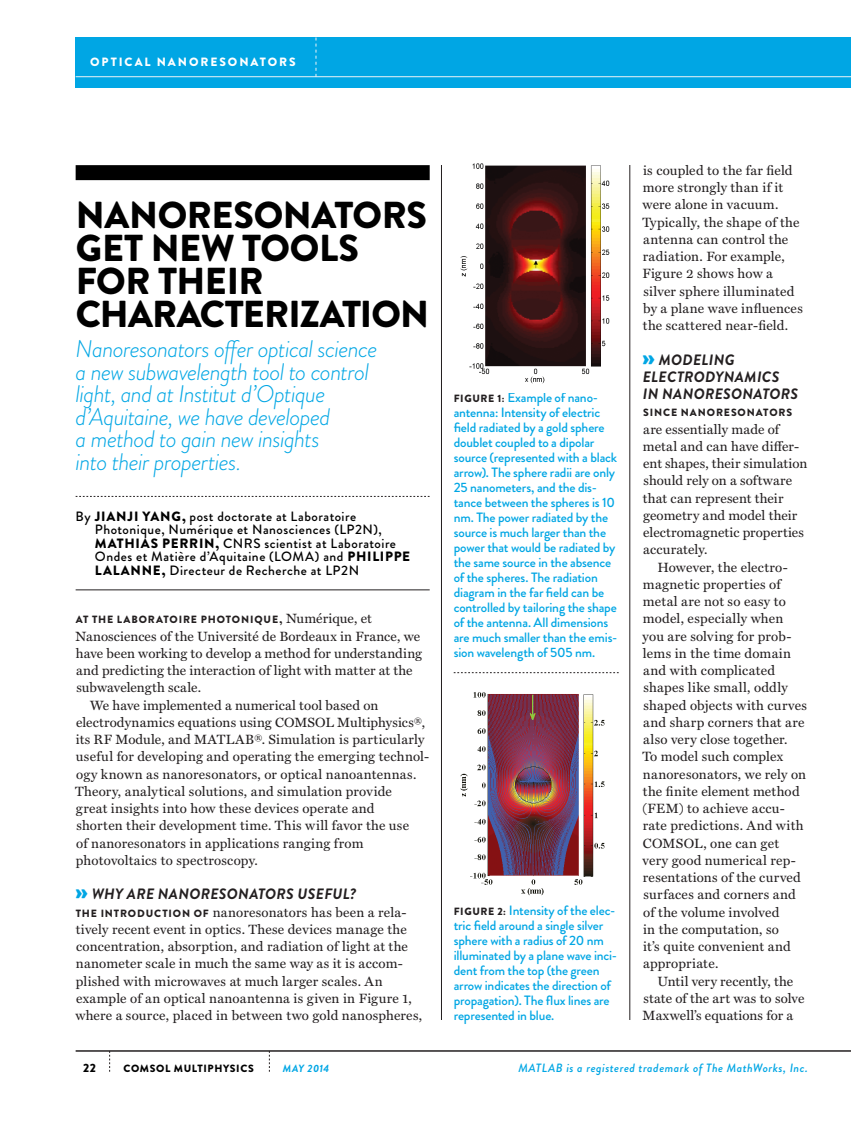
<style>
.page{position:relative;width:851px;height:1134px;background:#fff}
.page>*{position:absolute;margin:0;border:0;box-sizing:border-box;transform-origin:0 0}
._0Normal-left{font:900 37.5px/33px "Brandon Grotesque";letter-spacing:-.01em;color:#000}
._0Normal-left-2{font:italic 300 24px/22.5px "Brandon Grotesque";letter-spacing:-.025em;color:#00a6e4}
._0Normal-left-3{font:italic 700 15px/17.2px "Brandon Grotesque";letter-spacing:.02em;color:#231f20}
._0Normal-left-4{font:13.5px/17.2px "Miller Text";letter-spacing:.015em;color:#231f20}
._0Normal-left-5{font:500 13.5px/15px "Brandon Grotesque";letter-spacing:-.015em;color:#00a6e4}
._0Normal-left-6{font:500 13.5px/13.5px "Brandon Grotesque";letter-spacing:.035em;color:#000}
._9footer-left{font:italic 500 12px "Brandon Grotesque";letter-spacing:.04em;color:#00a6e4}
._0Normal-left-7{font:900 12px "Brandon Grotesque";letter-spacing:.16em;color:#fff}
._9footer-left-2{font:900 12px "Brandon Grotesque";color:#000}
._0Normal-left-8{font:900 10.5px "Brandon Grotesque";letter-spacing:.085em;color:#231f20}
.t1{font:900 10.5px "Brandon Grotesque";letter-spacing:.06em;color:#000}
.t2{font:italic 700 10.5px "Brandon Grotesque";letter-spacing:.04em;color:#00a6e4}
.s1{font-weight:900}
.s2{font-family:"Miller Text";font-weight:400;font-size:13.5px}
.s3{font-weight:900;font-style:normal;font-size:25.5px;color:#00a6e4}
.s4{font-family:"Brandon Grotesque";font-weight:900;font-size:10.5px}
.s5{font-weight:900;font-size:10.5px;color:#231f20}
</style>
<div class="page">
<div style="left:76px;top:38px;width:774px;height:50px;background:#00a6e4"></div>
<hr style="left:76px;top:76px;width:774px;height:1px;background:#ecf3f7">
<svg style="left:109px;top:1052px;width:1px;height:20px"></svg>
<svg style="left:269px;top:1052px;width:1px;height:20px"></svg>
<hr style="left:76px;top:1050px;width:774px;height:2px;background:#231f20">
<svg style="left:315px;top:38px;width:1px;height:39px"></svg>
<hr style="left:629px;top:165px;width:1px;height:855px;background:#231f20">
<hr style="left:441px;top:165px;width:1px;height:855px;background:#231f20">
<div style="left:76px;top:165px;width:353px;height:15px;background:#000"></div>
<svg style="left:76px;top:496px;width:353px;height:1px"></svg>
<hr style="left:76px;top:590px;width:353px;height:1px;background:#231f20">
<svg style="left:453px;top:672px;width:165px;height:1px"></svg>
<img style="left:460px;top:163px;width:150px;height:221px">
<img style="left:460px;top:692px;width:145px;height:204px">
<p class="_0Normal-left-7" style="left:90px;top:53px;width:207px">OPTICAL NANORESONATORS</p>
<p class="_0Normal-left" style="left:76px;top:199px;width:355px">NANORESONATORS<br>GET NEW TOOLS<br>FOR THEIR<br>CHARACTERIZATION</p>
<p class="_0Normal-left-2" style="left:76px;top:338px;width:303px">Nanoresonators offer optical science a new subwavelength tool to control light, and at Institut d’Optique d’Aquitaine, we have developed<br>a method to gain new insights<br>into their properties.</p>
<p class="_0Normal-left-6" style="left:95px;top:509px;width:317px;text-indent:-19px">By <span class="s1">JIANJI YANG,</span> post doctorate at Laboratoire Photonique, Numérique et Nanosciences (LP2N), <span class="s1">MATHIAS PERRIN,</span> CNRS scientist at Laboratoire Ondes et Matière d’Aquitaine (LOMA) and <span class="s1">PHILIPPE LALANNE,</span> Directeur de Recherche at LP2N</p>
<p class="_0Normal-left-8" style="left:76px;top:612px;width:298px">AT THE LABORATOIRE PHOTONIQUE, <span class="s2">Numérique, et</span></p>
<p class="_0Normal-left-4" style="left:75px;top:628px;width:348px">Nanosciences of the Université de Bordeaux in France, we have been working to develop a method for understanding and predicting the interaction of light with matter at the subwavelength scale.</p>
<p class="_0Normal-left-4" style="left:75px;top:697px;width:355px;text-indent:15px">We have implemented a numerical tool based on electrodynamics equations using COMSOL Multiphysics®, its RF Module, and MATLAB®. Simulation is particularly useful for developing and operating the emerging technol&shy;ogy known as nanoresonators, or optical nanoantennas.<br>Theory, analytical solutions, and simulation provide<br>great insights into how these devices operate and<br>shorten their development time. This will favor the use<br>of nanoresonators in applications ranging from photovoltaics to spectroscopy.</p>
<p class="_0Normal-left-3" style="left:75px;top:886px;width:282px"><span class="s3">»</span> WHY ARE NANORESONATORS USEFUL?</p>
<p class="_0Normal-left-4" style="left:75px;top:904px;width:348px"><span class="s4">THE INTRODUCTION OF</span> nanoresonators has been a rela&shy;tively recent event in optics. These devices manage the concentration, absorption, and radiation of light at the nanometer scale in much the same way as it is accom&shy;plished with microwaves at much larger scales. An example of an optical nanoantenna is given in Figure 1, where a source, placed in between two gold nanospheres,</p>
<p class="_9footer-left-2" style="left:83px;top:1059px;width:14px">22</p>
<p class="t1" style="left:123px;top:1061px;width:132px">COMSOL MULTIPHYSICS</p>
<p class="t2" style="left:283px;top:1061px;width:48px">MAY 2014</p>
<p class="_0Normal-left-4" style="left:642px;top:162px;width:162px">is coupled to the far field more strongly than if it were alone in vacuum.<br>Typically, the shape of the antenna can control the radiation. For example,<br>Figure 2 shows how a silver sphere illuminated by a plane wave influences the scattered near-field.</p>
<p class="_0Normal-left-3" style="left:642px;top:351px;width:157px"><span class="s3">»</span> MODELING<br>ELECTRODYNAMICS<br>IN NANORESONATORS</p>
<p class="_0Normal-left-8" style="left:643px;top:405px;width:150px">SINCE NANORESONATORS</p>
<p class="_0Normal-left-4" style="left:643px;top:421px;width:166px">are essentially made of metal and can have differ&shy;ent shapes, their simulation should rely on a software that can represent their geometry and model their electromagnetic properties accurately.</p>
<p class="_0Normal-left-4" style="left:642px;top:559px;width:166px;text-indent:15px">However, the electro&shy;magnetic properties of metal are not so easy to model, especially when you are solving for prob&shy;lems in the time domain and with complicated shapes like small, oddly shaped objects with curves and sharp corners that are also very close together.<br>To model such complex nanoresonators, we rely on the finite element method (FEM) to achieve accu&shy;rate predictions. And with<br>COMSOL, one can get very good numerical rep&shy;resentations of the curved surfaces and corners and of the volume involved<br>in the computation, so<br>it’s quite convenient and appropriate.</p>
<p class="_0Normal-left-4" style="left:642px;top:973px;width:163px;text-indent:15px">Until very recently, the state of the art was to solve<br>Maxwell’s equations for a</p>
<p class="_0Normal-left-5" style="left:453px;top:391px;width:165px"><span class="s5">FIGURE 1:</span> Example of nano&shy;antenna: Intensity of electric field radiated by a gold sphere doublet coupled to a dipolar source (represented with a black arrow). The sphere radii are only<br>25 nanometers, and the dis&shy;tance between the spheres is 10 nm. The power radiated by the source is much larger than the power that would be radiated by the same source in the absence of the spheres. The radiation diagram in the far field can be controlled by tailoring the shape of the antenna. All dimensions are much smaller than the emis&shy;sion wavelength of 505 nm.</p>
<p class="_0Normal-left-5" style="left:453px;top:903px;width:165px"><span class="s5">FIGURE 2:</span> Intensity of the elec&shy;tric field around a single silver sphere with a radius of 20 nm illuminated by a plane wave inci&shy;dent from the top (the green arrow indicates the direction of propagation). The flux lines are represented in blue.</p>
<p class="_9footer-left" style="left:518px;top:1059px;width:291px">MATLAB is a registered trademark of The MathWorks, Inc.</p>
</div>
